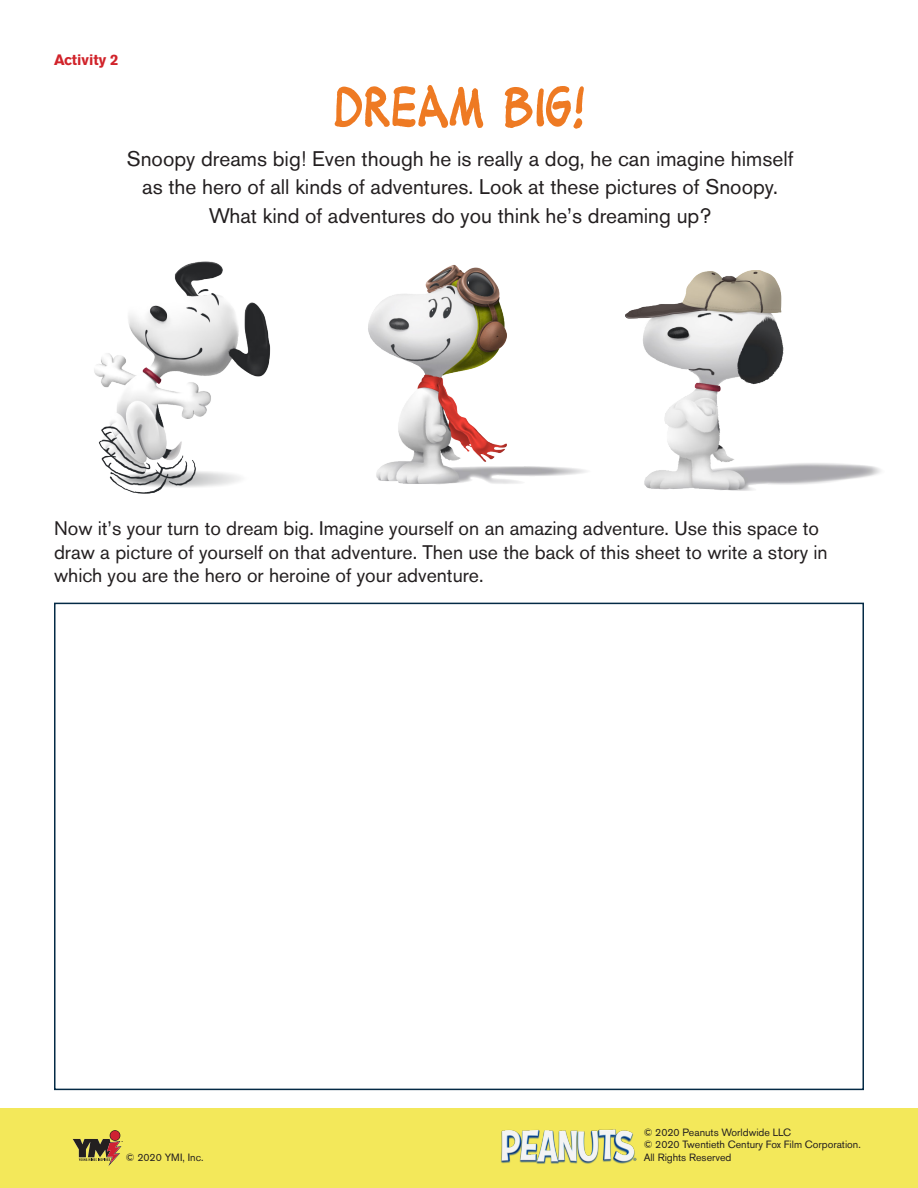
<style>
.page{position:relative;width:918px;height:1188px;background:#fff}
.page>*{position:absolute;margin:0;border:0;box-sizing:border-box;transform-origin:0 0}
.A_head{font:800 54px "Schulz";color:#ee7a23}
.intro_text{font:21px/28.5px "Akzidenz Grotesk BE";color:#231f20;text-align:center}
.k-2_text{font:19.5px/23.4px "Akzidenz Grotesk BE";color:#231f20}
.t1{font:700 15px "Akzidenz Grotesk BE";color:#d1232a}
.t2{font:10.5px/12.6px "Akzidenz Grotesk BE";color:#231f20}
</style>
<div class="page">
<div style="left:0;top:1108px;width:918px;height:80px;background:#f3e85a"></div>
<img style="left:501px;top:1129px;width:136px;height:35px">
<svg style="left:73px;top:1131px;width:50px;height:35px"></svg>
<img style="left:368px;top:265px;width:219px;height:219px">
<img style="left:94px;top:261px;width:177px;height:233px">
<img style="left:625px;top:270px;width:256px;height:221px">
<p class="t1" style="left:54px;top:51px;width:66px">Activity 2</p>
<p class="A_head" style="left:333px;top:72px;width:253px">DREAM BIG!</p>
<p class="intro_text" style="left:127px;top:144px;width:668px">Snoopy dreams big! Even though he is really a dog, he can imagine himself as the hero of all kinds of adventures. Look at these pictures of Snoopy.<br>What kind of adventures do you think he’s dreaming up?</p>
<p class="k-2_text" style="left:54px;top:517px;width:775px">Now it’s your turn to dream big. Imagine yourself on an amazing adventure. Use this space to draw a picture of yourself on that adventure. Then use the back of this sheet to write a story in which you are the hero or heroine of your adventure.</p>
<p class="t2" style="left:126px;top:1151px;width:79px">© 2020 YMI, Inc.</p>
<p class="t2" style="left:644px;top:1126px;width:149px">© 2020 Peanuts Worldwide LLC</p>
<p class="t2" style="left:644px;top:1138px;width:219px">© 2020 Twentieth Century Fox Film Corporation.<br>All Rights Reserved</p>
</div>
